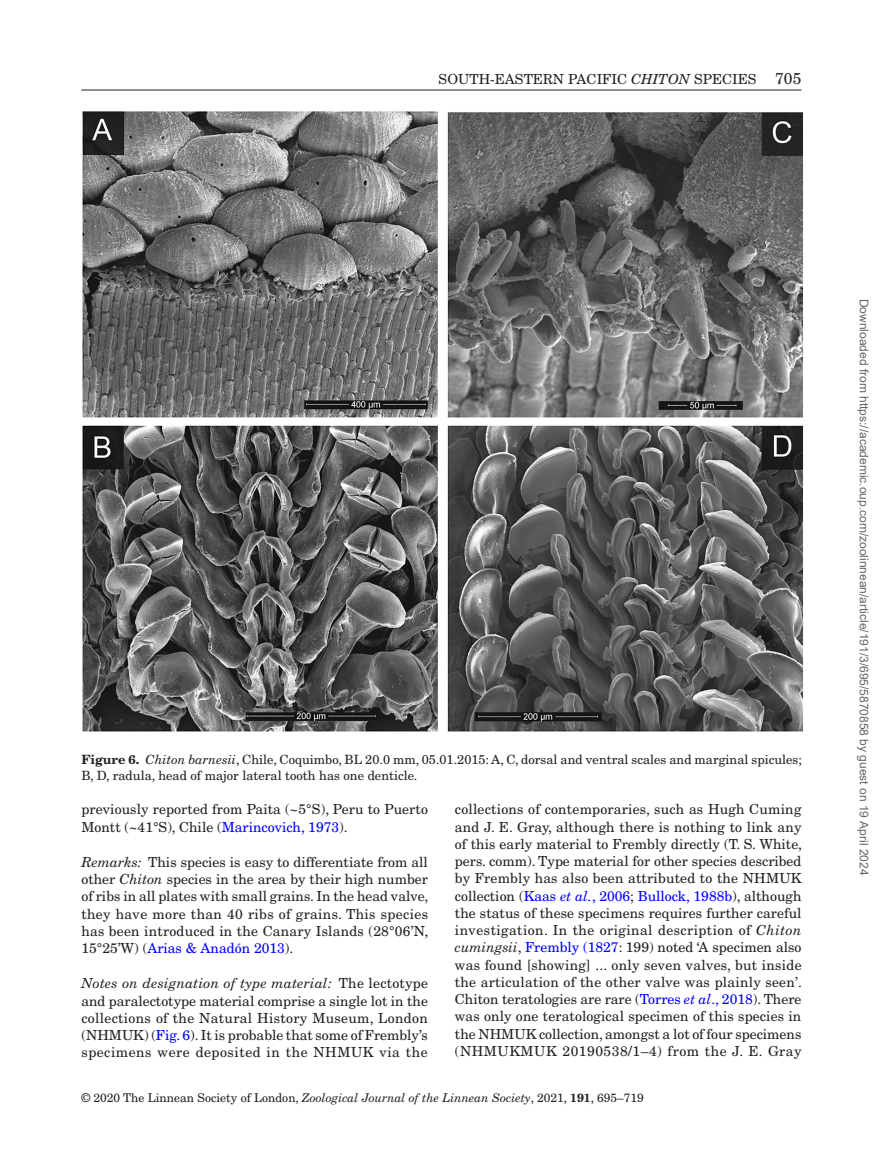
<style>
.page{position:relative;width:893px;height:1174px;background:#fff}
.page>*{position:absolute;margin:0;border:0;box-sizing:border-box;transform-origin:0 0}
.t1{font:13.8px/17.2px "New Century Schlbk";letter-spacing:.005em;color:#231f20;text-align:justify}
.t2{font:12.75px/16.5px "New Century Schlbk";color:#231f20}
.t3{font:12px "Arial";color:#666}
.t4{font:12px "New Century Schlbk";color:#231f20}
.s1{font-style:italic}
.s2{font-size:15.75px}
.s3{font-weight:700}
.s4{color:#00f}
.s5{font-style:italic;color:#00f}
</style>
<div class="page">
<hr style="left:81px;top:90px;width:720px;height:1px;background:#231f20">
<img style="left:82px;top:111px;width:721px;height:621px">
<p class="t1" style="left:439px;top:70px;width:364px">SOUTH-EASTERN PACIFIC <span class="s1">CHITON</span> SPECIES <span class="s2">705</span></p>
<p class="t2" style="left:81px;top:751px;width:722px"><span class="s3">Figure 6.</span> <span class="s1">Chiton barnesii</span>, Chile, Coquimbo, BL 20.0 mm, 05.01.2015: A, C, dorsal and ventral scales and marginal spicules;<br>B, D, radula, head of major lateral tooth has one denticle.</p>
<p class="t1" style="left:81px;top:800px;width:348px">previously reported from Paita (~5°S), Peru to Puerto<br>Montt (~41°S), Chile (<span class="s4">Marincovich, 1973</span>).</p>
<p class="t1" style="left:81px;top:853px;width:349px"><span class="s1">Remarks:</span> This species is easy to differentiate from all other <span class="s1">Chiton</span> species in the area by their high number of ribs in all plates with small grains. In the head valve, they have more than 40 ribs of grains. This species has been introduced in the Canary Islands (28°06’N, 15°25’W) (<span class="s4">Arias &amp; Anadón 2013</span>).</p>
<p class="t1" style="left:81px;top:974px;width:348px"><span class="s1">Notes on designation of type material:</span> The lectotype and paralectotype material comprise a single lot in the collections of the Natural History Museum, London (NHMUK) (<span class="s4">Fig. 6</span>). It is probable that some of Frembly’s specimens were deposited in the NHMUK via the</p>
<p class="t1" style="left:455px;top:800px;width:349px">collections of contemporaries, such as Hugh Cuming and J. E. Gray, although there is nothing to link any of this early material to Frembly directly (T. S. White, pers. comm). Type material for other species described by Frembly has also been attributed to the NHMUK collection (<span class="s4">Kaas</span> <span class="s5">et al.</span><span class="s4">, 2006</span>; <span class="s4">Bullock, 1988b</span>), although the status of these specimens requires further careful investigation. In the original description of <span class="s1">Chiton cumingsii</span>, <span class="s4">Frembly (1827</span>: 199) noted ‘A specimen also was found [showing] ... only seven valves, but inside the articulation of the other valve was plainly seen’.<br>Chiton teratologies are rare (<span class="s4">Torres</span> <span class="s5">et al</span><span class="s4">., 2018</span>). There was only one teratological specimen of this species in the NHMUK collection, amongst a lot of four specimens (NHMUKMUK 20190538/1–4) from the J. E. Gray</p>
<p class="t4" style="left:81px;top:1090px;width:564px">© 2020 The Linnean Society of London, <span class="s1">Zoological Journal of the Linnean Society</span>, 2021, <span class="s3">191</span>, 695–719</p>
<p class="t3" style="left:868px;top:298px;width:578px;rotate:90deg">Downloaded from https://academic.oup.com/zoolinnean/article/191/3/695/5870858 by guest on 19 April 2024</p>
</div>
